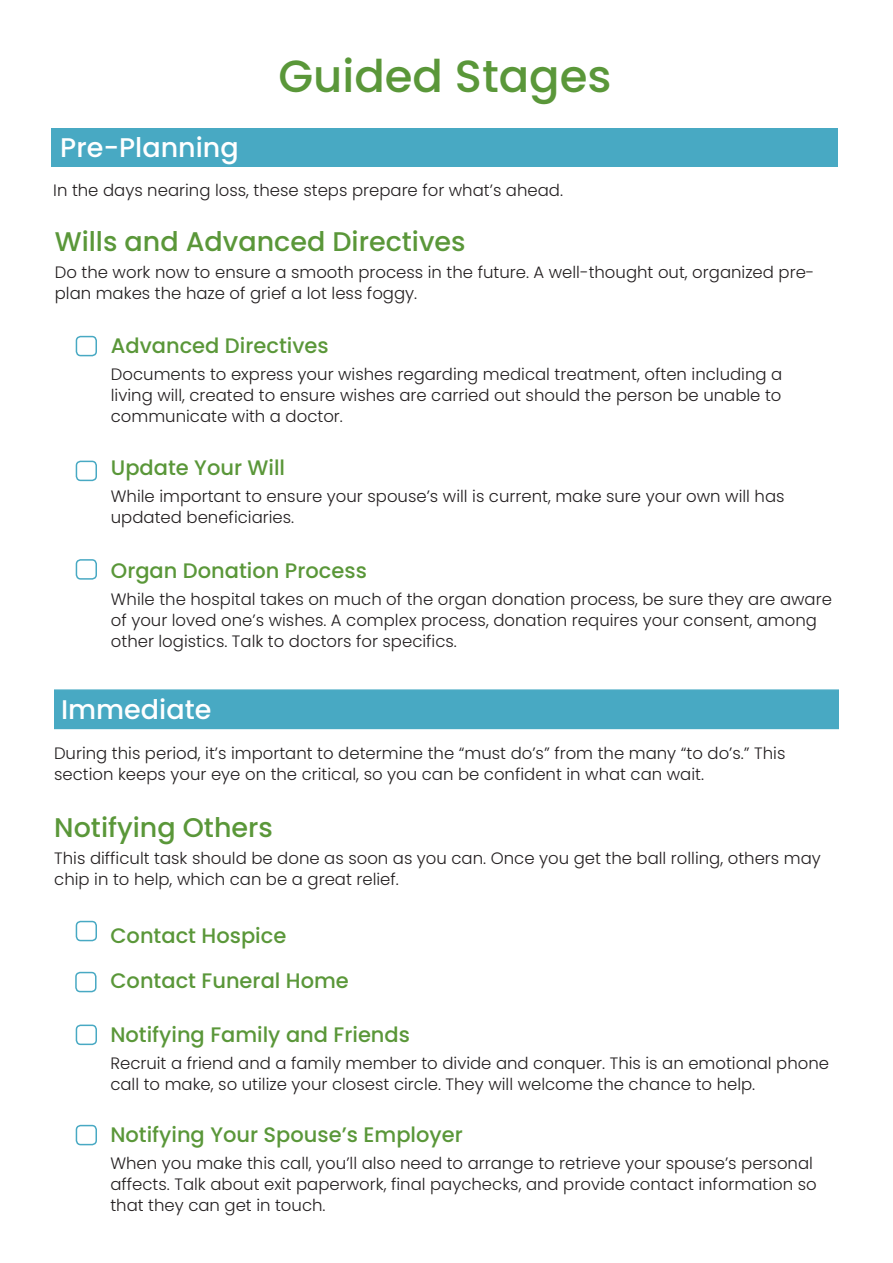
<style>
.page{position:relative;width:893px;height:1263px;background:#fff}
.page>*{position:absolute;margin:0;border:0;box-sizing:border-box;transform-origin:0 0}
.t1{font:500 45px "Poppins";color:#5a9739}
.t2{font:500 27px "Poppins";color:#5a9739}
.t3{font:500 27px "Poppins";color:#fff}
.t4{font:500 21px "Poppins";color:#5a9739}
.t5{font:300 16.5px/21px "Poppins";color:#231f20}
</style>
<div class="page">
<div style="left:52px;top:128px;width:786px;height:39px;background:#48a9c3"></div>
<div style="left:54px;top:689px;width:785px;height:40px;background:#48a9c3;border:2px solid #48a9c3"></div>
<div style="left:76px;top:1125px;width:21px;height:20px;border:2px solid #48a9c3;border-radius:4px"></div>
<div style="left:76px;top:1024px;width:21px;height:21px;border:2px solid #48a9c3;border-radius:4px"></div>
<div style="left:75px;top:972px;width:22px;height:20px;border:2px solid #48a9c3;border-radius:4px"></div>
<div style="left:76px;top:921px;width:21px;height:20px;border:2px solid #48a9c3;border-radius:4px"></div>
<div style="left:76px;top:559px;width:21px;height:21px;border:2px solid #48a9c3;border-radius:4px"></div>
<div style="left:76px;top:336px;width:21px;height:20px;border:2px solid #48a9c3;border-radius:4px"></div>
<div style="left:76px;top:461px;width:21px;height:20px;border:2px solid #48a9c3;border-radius:4px"></div>
<p class="t1" style="left:278px;top:50px;width:335px">Guided Stages</p>
<p class="t3" style="left:60px;top:132px;width:180px">Pre-Planning</p>
<p class="t5" style="left:53px;top:180px;width:511px">In the days nearing loss, these steps prepare for what’s ahead.</p>
<p class="t2" style="left:55px;top:226px;width:412px">Wills and Advanced Directives</p>
<p class="t5" style="left:55px;top:262px;width:761px">Do the work now to ensure a smooth process in the future. A well-thought out, organized pre&shy;plan makes the haze of grief a lot less foggy.</p>
<p class="t4" style="left:111px;top:333px;width:219px">Advanced Directives</p>
<p class="t5" style="left:111px;top:363px;width:673px;text-align:justify">Documents to express your wishes regarding medical treatment, often including a living will, created to ensure wishes are carried out should the person be unable to communicate with a doctor.</p>
<p class="t4" style="left:111px;top:456px;width:176px">Update Your Will</p>
<p class="t5" style="left:111px;top:486px;width:675px">While important to ensure your spouse’s will is current, make sure your own will has updated beneficiaries.</p>
<p class="t4" style="left:111px;top:559px;width:258px">Organ Donation Process</p>
<p class="t5" style="left:111px;top:589px;width:723px">While the hospital takes on much of the organ donation process, be sure they are aware of your loved one’s wishes. A complex process, donation requires your consent, among other logistics. Talk to doctors for specifics.</p>
<p class="t3" style="left:61px;top:693px;width:152px">Immediate</p>
<p class="t5" style="left:54px;top:743px;width:733px">During this period, it’s important to determine the “must do’s” from the many “to do’s.” This section keeps your eye on the critical, so you can be confident in what can wait.</p>
<p class="t2" style="left:54px;top:812px;width:220px">Notifying Others</p>
<p class="t5" style="left:54px;top:848px;width:768px">This difficult task should be done as soon as you can. Once you get the ball rolling, others may chip in to help, which can be a great relief.</p>
<p class="t4" style="left:110px;top:923px;width:177px">Contact Hospice</p>
<p class="t4" style="left:110px;top:968px;width:240px">Contact Funeral Home</p>
<p class="t4" style="left:110px;top:1022px;width:301px">Notifying Family and Friends</p>
<p class="t5" style="left:110px;top:1053px;width:720px">Recruit a friend and a family member to divide and conquer. This is an emotional phone call to make, so utilize your closest circle. They will welcome the chance to help.</p>
<p class="t4" style="left:110px;top:1122px;width:354px">Notifying Your Spouse’s Employer</p>
<p class="t5" style="left:110px;top:1153px;width:708px">When you make this call, you’ll also need to arrange to retrieve your spouse’s personal affects. Talk about exit paperwork, final paychecks, and provide contact information so that they can get in touch.</p>
</div>
